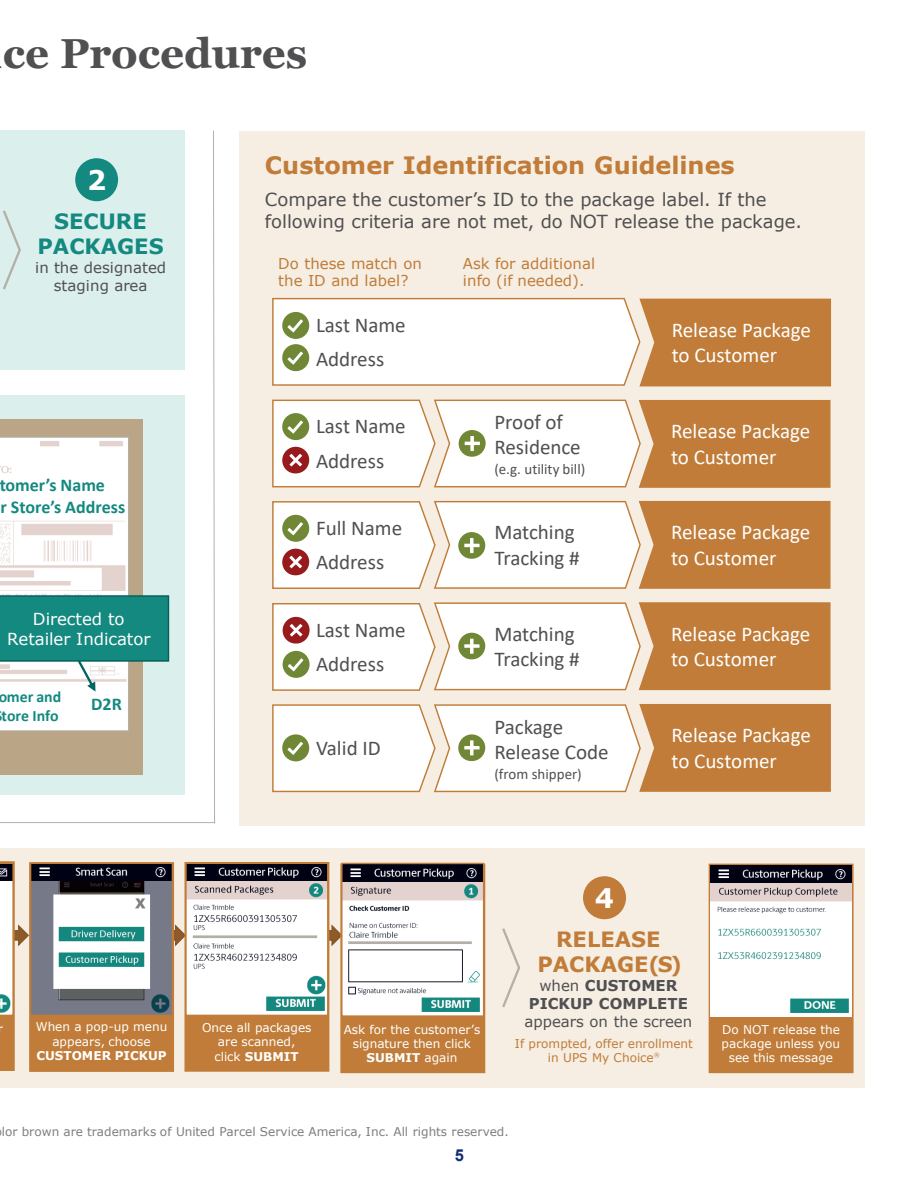
<style>
.page{position:relative;width:918px;height:1188px;background:#fff}
.page>*{position:absolute;margin:0;border:0;box-sizing:border-box;transform-origin:0 0}
.t1{font:700 42px "Georgia";color:#504f51}
.t2{font:700 27px "Verdana";color:#fff}
.t3{font:700 24px "Verdana";color:#c07c38}
.t4{font:21px/34.2px "Calibri";color:#504f51}
.t5{font:21px/25.2px "Calibri";letter-spacing:-.005em;color:#fff}
.t6{font:700 21px/25.2px "Verdana";color:#c07c38;text-align:center}
.t7{font:700 21px/25.2px "Verdana";color:#148980;text-align:center}
.t8{font:18px/21.6px "Verdana";color:#504f51}
.t9{font:700 18px/21.6px "Calibri";letter-spacing:-.005em;color:#148980}
.t10{font:16.5px/19.8px "Verdana";letter-spacing:-.005em;color:#fff;text-align:center}
.t11{font:700 16.5px "Arial";color:#0e2c75}
.t12{font:700 15.9px/18.9px "Calibri";letter-spacing:-.005em;color:#148980}
.t13{font:15px/17.2px "Verdana";letter-spacing:.005em;color:#c07c38}
.t14{font:15px/18px "Verdana";color:#504f51;text-align:center}
.t15{font:15px "Calibri";color:#504f51}
.t16{font:700 15px/18px "Verdana";color:#504f51;text-align:center}
.t17{font:12px/14.4px "Verdana";color:#fff;text-align:center}
.t18{font:12px "Verdana";color:#827d7e}
.t19{font:12px/14.4px "Verdana";color:#c07c38;text-align:center}
.t20{font:700 12px "Verdana";color:#fff}
.s1{font-weight:700}
.s2{font-weight:400}
</style>
<div class="page">
<div style="left:0;top:849px;width:865px;height:239px;background:#f6eee3"></div>
<svg style="left:174px;top:923px;width:10px;height:25px"></svg>
<svg style="left:329px;top:923px;width:11px;height:25px"></svg>
<div style="left:186px;top:863px;width:142px;height:208px;background:#c07c38"></div>
<div style="left:184px;top:862px;width:145px;height:210px;border:2px solid #c07c38"></div>
<img style="left:187px;top:865px;width:139px;height:149px">
<div style="left:185px;top:863px;width:143px;height:153px;border:1px solid #c07c38"></div>
<div style="left:30px;top:863px;width:143px;height:208px;background:#c07c38"></div>
<div style="left:29px;top:862px;width:145px;height:210px;border:2px solid #c07c38"></div>
<img style="left:32px;top:865px;width:139px;height:149px">
<div style="left:30px;top:863px;width:143px;height:153px;border:1px solid #c07c38"></div>
<div style="left:342px;top:865px;width:142px;height:207px;background:#c07c38"></div>
<div style="left:340px;top:864px;width:145px;height:209px;border:2px solid #c07c38"></div>
<img style="left:343px;top:865px;width:139px;height:150px">
<div style="left:341px;top:863px;width:143px;height:154px;border:1px solid #c07c38"></div>
<svg style="left:0;top:861px;width:30px;height:210px"></svg>
<div style="left:583px;top:876px;width:43px;height:43px;background:#c07c38;border-radius:50%"></div>
<svg style="left:502px;top:928px;width:19px;height:79px"></svg>
<div style="left:0;top:395px;width:185px;height:400px;background:#dbefed"></div>
<div style="left:0;top:419px;width:143px;height:356px;background:#baa686"></div>
<svg style="left:0;top:437px;width:169px;height:294px"></svg>
<hr style="left:0;top:822px;width:215px;height:1px;background:#b4b0a7">
<svg style="left:213px;top:130px;width:2px;height:694px"></svg>
<div style="left:710px;top:865px;width:142px;height:207px;background:#c07c38"></div>
<div style="left:709px;top:864px;width:145px;height:209px;border:2px solid #c07c38"></div>
<img style="left:711px;top:866px;width:140px;height:150px">
<div style="left:239px;top:131px;width:626px;height:694px;background:#f6eee3"></div>
<svg style="left:272px;top:297px;width:560px;height:90px;background:#e5ceb4"></svg>
<svg style="left:272px;top:399px;width:559px;height:89px;background:#e4cab0"></svg>
<svg style="left:272px;top:500px;width:559px;height:89px;background:#e4cab0"></svg>
<svg style="left:272px;top:602px;width:559px;height:89px;background:#e3caaf"></svg>
<svg style="left:272px;top:704px;width:559px;height:89px;background:#e5ccb2"></svg>
<div style="left:0;top:130px;width:185px;height:240px;background:#dbefed"></div>
<div style="left:75px;top:158px;width:43px;height:43px;background:#148980;border-radius:50%"></div>
<svg style="left:3px;top:210px;width:18px;height:80px"></svg>
<h1 class="t1" style="left:3px;top:26px;width:306px">ce Procedures</h1>
<h2 class="t2" style="left:87px;top:161px;width:21px">2</h2>
<h3 class="t7" style="left:37px;top:208px;width:128px">SECURE<br>PACKAGES</h3>
<p class="t14" style="left:35px;top:259px;width:132px">in the designated staging area</p>
<h3 class="t9" style="left:-1px;top:474px;width:127px">tomer’s Name<br>r Store’s Address</h3>
<h3 class="t10" style="left:7px;top:609px;width:145px">Directed to<br>Retailer Indicator</h3>
<h3 class="t12" style="left:-1px;top:687px;width:64px">omer and tore Info</h3>
<h3 class="t9" style="left:91px;top:693px;width:32px">D2R</h3>
<h3 class="t3" style="left:265px;top:149px;width:471px">Customer Identification Guidelines</h3>
<h3 class="t8" style="left:265px;top:189px;width:539px">Compare the customer’s ID to the package label. If the following criteria are not met, do NOT release the package.</h3>
<p class="t13" style="left:278px;top:255px;width:145px">Do these match on the ID and label?</p>
<p class="t13" style="left:463px;top:255px;width:134px">Ask for additional info (if needed).</p>
<h3 class="t4" style="left:316px;top:307px;width:91px">Last Name<br>Address</h3>
<h3 class="t5" style="left:672px;top:317px;width:141px">Release Package to Customer</h3>
<h3 class="t4" style="left:316px;top:409px;width:91px">Last Name<br>Address</h3>
<h3 class="t4" style="left:494px;top:409px;width:88px;line-height:25.2px">Proof of<br>Residence</h3>
<p class="t15" style="left:494px;top:458px;width:92px">(e.g. utility bill)</p>
<h3 class="t5" style="left:671px;top:418px;width:141px">Release Package to Customer</h3>
<h3 class="t4" style="left:316px;top:510px;width:88px">Full Name<br>Address</h3>
<h3 class="t4" style="left:494px;top:519px;width:87px;line-height:25.2px">Matching<br>Tracking #</h3>
<h3 class="t5" style="left:671px;top:519px;width:141px">Release Package to Customer</h3>
<h3 class="t4" style="left:316px;top:612px;width:91px">Last Name<br>Address</h3>
<h3 class="t4" style="left:494px;top:621px;width:87px;line-height:25.2px">Matching<br>Tracking #</h3>
<h3 class="t5" style="left:671px;top:620px;width:141px">Release Package to Customer</h3>
<h3 class="t4" style="left:316px;top:731px;width:66px">Valid ID</h3>
<h3 class="t4" style="left:494px;top:714px;width:116px;line-height:25.2px">Package<br>Release Code</h3>
<p class="t15" style="left:494px;top:763px;width:89px">(from shipper)</p>
<h3 class="t5" style="left:672px;top:722px;width:141px">Release Package to Customer</h3>
<p class="t17" style="left:-3px;top:1021px;width:7px">r</p>
<p class="t17" style="left:36px;top:1020px;width:133px">When a pop-up menu appears, choose</p>
<p class="t20" style="left:36px;top:1047px;width:132px">CUSTOMER PICKUP</p>
<p class="t17" style="left:202px;top:1020px;width:111px">Once all packages are scanned,<br>click <span class="s1">SUBMIT</span></p>
<p class="t17" style="left:344px;top:1022px;width:138px">Ask for the customer’s signature then click<br><span class="s1">SUBMIT</span> again</p>
<h2 class="t2" style="left:595px;top:879px;width:21px">4</h2>
<h3 class="t6" style="left:537px;top:926px;width:146px">RELEASE<br>PACKAGE(S)</h3>
<p class="t16" style="left:529px;top:976px;width:161px"><span class="s2">when</span> CUSTOMER<br>PICKUP COMPLETE</p>
<p class="t14" style="left:524px;top:1012px;width:169px">appears on the screen</p>
<p class="t19" style="left:515px;top:1036px;width:180px">If prompted, offer enrollment in UPS My Choice<sup>®</sup></p>
<p class="t17" style="left:722px;top:1022px;width:120px">Do NOT release the package unless you see this message</p>
<p class="t18" style="left:2px;top:1124px;width:508px">lor brown are trademarks of United Parcel Service America, Inc. All rights reserved.</p>
<h3 class="t11" style="left:455px;top:1144px;width:11px">5</h3>
</div>
